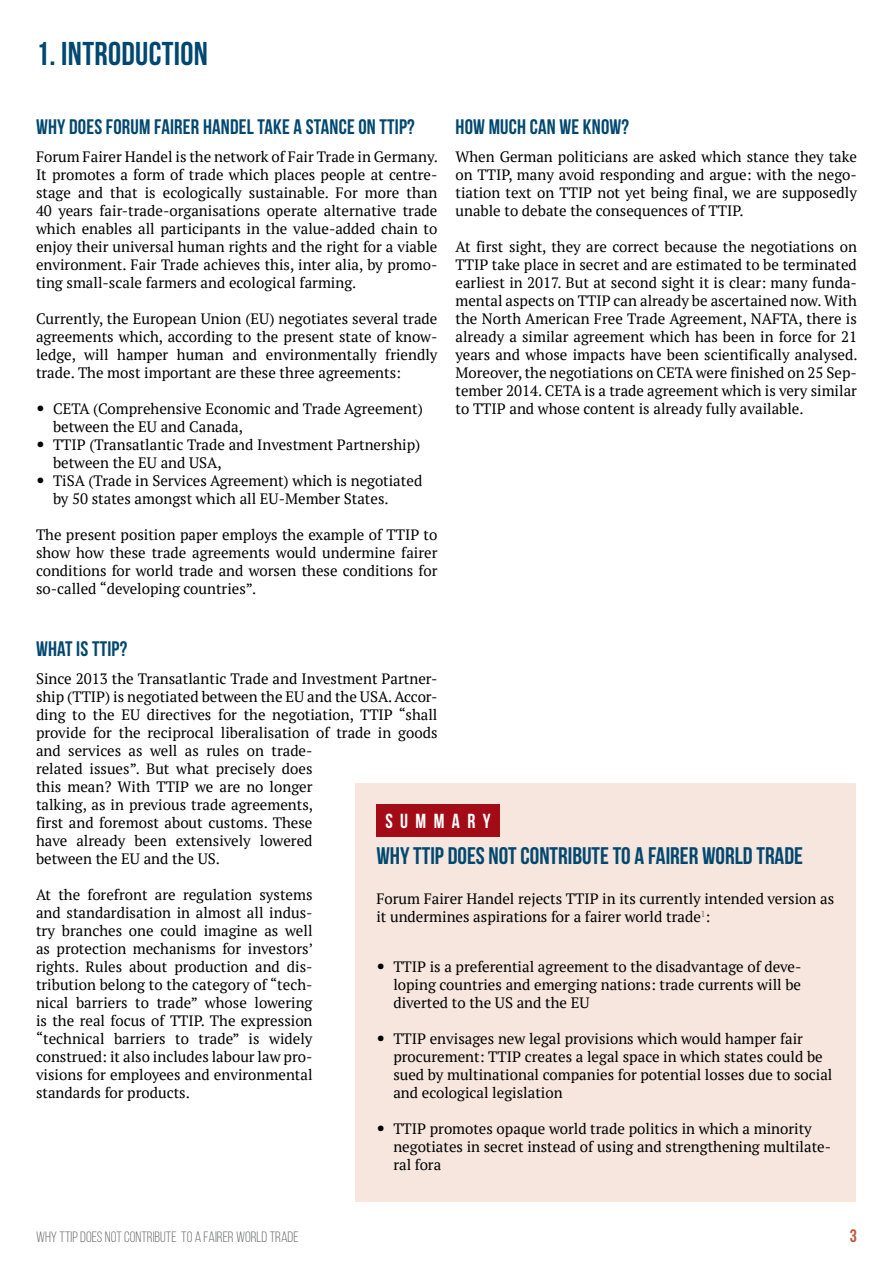
<style>
.page{position:relative;width:893px;height:1263px;background:#fff}
.page>*{position:absolute;margin:0;border:0;box-sizing:border-box;transform-origin:0 0}
.t1{font:700 33px "Bebas Neue";letter-spacing:.01em;color:#004870}
.t2{font:24px "Bebas Neue";color:#004870}
.t3{font:21px "Bebas Neue";letter-spacing:.01em;color:#004870}
.t4{font:700 20.4px "Bebas Neue";letter-spacing:.375em;color:#fff}
.t5{font:700 18px "Bebas Neue";color:#bd573c}
.t6{font:15px/18px "PT Serif";color:#000;text-align:justify}
.t7{font:15px "Bebas Neue";color:#707172}
.s1{font-weight:700;font-size:18px}
</style>
<div class="page">
<div style="left:355px;top:783px;width:500px;height:419px;background:#f6e6de"></div>
<div style="left:376px;top:804px;width:124px;height:33px;background:#a30c16"></div>
<h1 class="t1" style="left:36px;top:35px;width:173px">1. INTRODUCTION</h1>
<h3 class="t3" style="left:36px;top:115px;width:380px">WHY DOES FORUM FAIRER HANDEL TAKE A STANCE ON TTIP?</h3>
<p class="t6" style="left:36px;top:148px;width:404px">Forum Fairer Handel is the network of Fair Trade in Germany.<br>It promotes a form of trade which places people at centre&shy;stage and that is ecologically sustainable. For more than 40 years fair-trade-organisations operate alternative trade which enables all participants in the value-added chain to enjoy their universal human rights and the right for a viable environment. Fair Trade achieves this, inter alia, by promo&shy;ting small-scale farmers and ecological farming.</p>
<p class="t6" style="left:36px;top:310px;width:403px">Currently, the European Union (EU) negotiates several trade agreements which, according to the present state of know&shy;ledge, will hamper human and environmentally friendly trade. The most important are these three agreements:</p>
<p class="t6" style="left:53px;top:400px;width:371px;text-indent:-17px"><span class="s1">•</span> CETA (Comprehensive Economic and Trade Agreement) between the EU and Canada,</p>
<p class="t6" style="left:53px;top:436px;width:369px;text-indent:-17px"><span class="s1">•</span> TTIP (Transatlantic Trade and Investment Partnership) between the EU and USA,</p>
<p class="t6" style="left:53px;top:472px;width:371px;text-indent:-17px"><span class="s1">•</span> TiSA (Trade in Services Agreement) which is negotiated by 50 states amongst which all EU-Member States.</p>
<p class="t6" style="left:36px;top:526px;width:403px">The present position paper employs the example of TTIP to show how these trade agreements would undermine fairer conditions for world trade and worsen these conditions for so-called “developing countries”.</p>
<h3 class="t3" style="left:455px;top:115px;width:175px">HOW MUCH CAN WE KNOW?</h3>
<p class="t6" style="left:455px;top:148px;width:403px">When German politicians are asked which stance they take on TTIP, many avoid responding and argue: with the nego&shy;tiation text on TTIP not yet being final, we are supposedly unable to debate the consequences of TTIP.</p>
<p class="t6" style="left:455px;top:238px;width:404px">At first sight, they are correct because the negotiations on TTIP take place in secret and are estimated to be terminated earliest in 2017. But at second sight it is clear: many funda&shy;mental aspects on TTIP can already be ascertained now. With the North American Free Trade Agreement, NAFTA, there is already a similar agreement which has been in force for 21 years and whose impacts have been scientifically analysed.<br>Moreover, the negotiations on CETA were finished on 25 Sep&shy;tember 2014. CETA is a trade agreement which is very similar to TTIP and whose content is already fully available.</p>
<h3 class="t3" style="left:36px;top:637px;width:93px">WHAT IS TTIP?</h3>
<p class="t6" style="left:36px;top:670px;width:403px;text-align:left">Since 2013 the Transatlantic Trade and Investment Partner&shy;ship (TTIP) is negotiated between the EU and the USA. Accor&shy;ding to the EU directives for the negotiation, TTIP “shall provide for the reciprocal liberalisation of trade in goods and services as well as rules on trade-<br>related issues”. But what precisely does<br>this mean? With TTIP we are no longer<br>talking, as in previous trade agreements,<br>first and foremost about customs. These<br>have already been extensively lowered<br>between the EU and the US.</p>
<p class="t6" style="left:36px;top:886px;width:279px">At the forefront are regulation systems and standardisation in almost all indus&shy;try branches one could imagine as well as protection mechanisms for investors’ rights. Rules about production and dis&shy;tribution belong to the category of “tech&shy;nical barriers to trade” whose lowering is the real focus of TTIP. The expression “technical barriers to trade” is widely construed: it also includes labour law pro&shy;visions for employees and environmental standards for products.</p>
<h3 class="t4" style="left:385px;top:810px;width:107px">SUMMARY</h3>
<h2 class="t2" style="left:376px;top:842px;width:428px">WHY TTIP DOES NOT CONTRIBUTE TO A FAIRER WORLD TRADE</h2>
<p class="t6" style="left:376px;top:890px;width:459px">Forum Fairer Handel rejects TTIP in its currently intended version as it undermines aspirations for a fairer world trade<sup>1</sup>:</p>
<p class="t6" style="left:393px;top:958px;width:409px;text-indent:-17px"><span class="s1">•</span> TTIP is a preferential agreement to the disadvantage of deve&shy;loping countries and emerging nations: trade currents will be diverted to the US and the EU</p>
<p class="t6" style="left:393px;top:1030px;width:441px;text-align:left;text-indent:-17px"><span class="s1">•</span> TTIP envisages new legal provisions which would hamper fair procurement: TTIP creates a legal space in which states could be sued by multinational companies for potential losses due to social and ecological legislation</p>
<p class="t6" style="left:393px;top:1120px;width:439px;text-align:left;text-indent:-17px"><span class="s1">•</span> TTIP promotes opaque world trade politics in which a minority negotiates in secret instead of using and strengthening multilate&shy;ral fora</p>
<p class="t7" style="left:36px;top:1229px;width:264px">WHY TTIP DOES NOT CONTRIBUTE TO A FAIRER WORLD TRADE</p>
<p class="t5" style="left:850px;top:1226px;width:9px">3</p>
</div>
